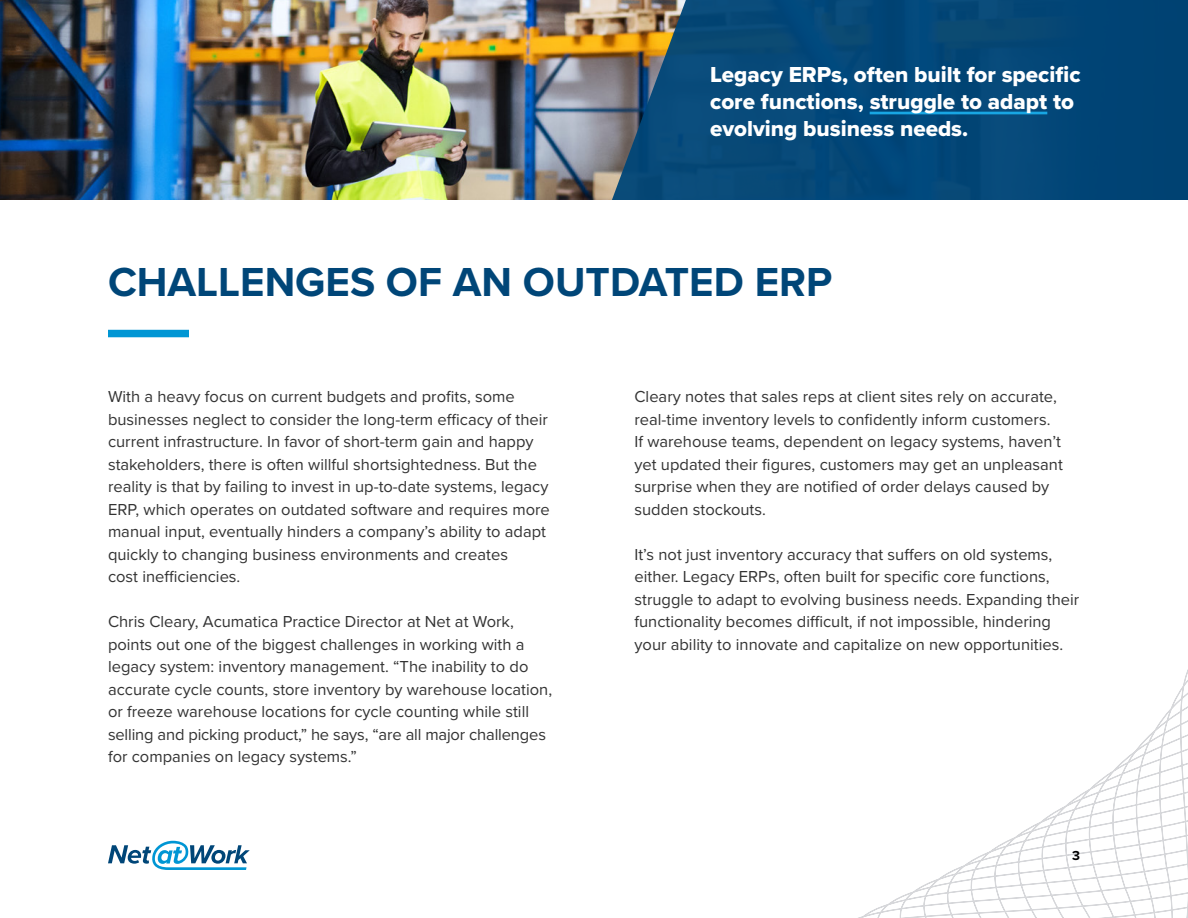
<style>
.page{position:relative;width:1188px;height:918px;background:#fff}
.page>*{position:absolute;margin:0;border:0;box-sizing:border-box;transform-origin:0 0}
.t1{font:700 42px "Proxima Nova";color:#004678}
.t2{font:22.5px "Proxima Nova Extrabld";color:#fff}
.t3{font:16.5px/22.5px "Proxima Nova";color:#333}
.t4{font:700 13.5px "Proxima Nova";color:#000}
</style>
<div class="page">
<img style="left:0;top:0;width:589px;height:200px">
<svg style="left:589px;top:0;width:599px;height:200px;background:#134d76"></svg>
<div style="left:108px;top:330px;width:81px;height:7px;background:#0096d4"></div>
<svg style="left:108px;top:841px;width:142px;height:29px"></svg>
<hr style="left:870px;top:112px;width:177px;height:2px;background:#18a6e3">
<svg style="left:858px;top:669px;width:330px;height:249px"></svg>
<p class="t2" style="left:710px;top:58px;width:372px">Legacy ERPs, often built for specific</p>
<p class="t2" style="left:710px;top:85px;width:366px">core functions, struggle to adapt to</p>
<p class="t2" style="left:710px;top:112px;width:260px">evolving business needs.</p>
<p class="t1" style="left:108px;top:251px;width:726px">CHALLENGES OF AN OUTDATED ERP</p>
<p class="t3" style="left:108px;top:386px;width:443px">With a heavy focus on current budgets and profits, some businesses neglect to consider the long-term efficacy of their current infrastructure. In favor of short-term gain and happy stakeholders, there is often willful shortsightedness. But the reality is that by failing to invest in up-to-date systems, legacy ERP, which operates on outdated software and requires more manual input, eventually hinders a company’s ability to adapt quickly to changing business environments and creates<br>cost inefficiencies.</p>
<p class="t3" style="left:108px;top:611px;width:446px">Chris Cleary, Acumatica Practice Director at Net at Work, points out one of the biggest challenges in working with a legacy system: inventory management. “The inability to do accurate cycle counts, store inventory by warehouse location, or freeze warehouse locations for cycle counting while still selling and picking product,” he says, “are all major challenges for companies on legacy systems.”</p>
<p class="t3" style="left:634px;top:386px;width:430px">Cleary notes that sales reps at client sites rely on accurate, real-time inventory levels to confidently inform customers.<br>If warehouse teams, dependent on legacy systems, haven’t yet updated their figures, customers may get an unpleasant surprise when they are notified of order delays caused by sudden stockouts.</p>
<p class="t3" style="left:634px;top:543px;width:446px">It’s not just inventory accuracy that suffers on old systems, either. Legacy ERPs, often built for specific core functions, struggle to adapt to evolving business needs. Expanding their functionality becomes difficult, if not impossible, hindering your ability to innovate and capitalize on new opportunities.</p>
<p class="t4" style="left:1072px;top:845px;width:9px">3</p>
</div>
